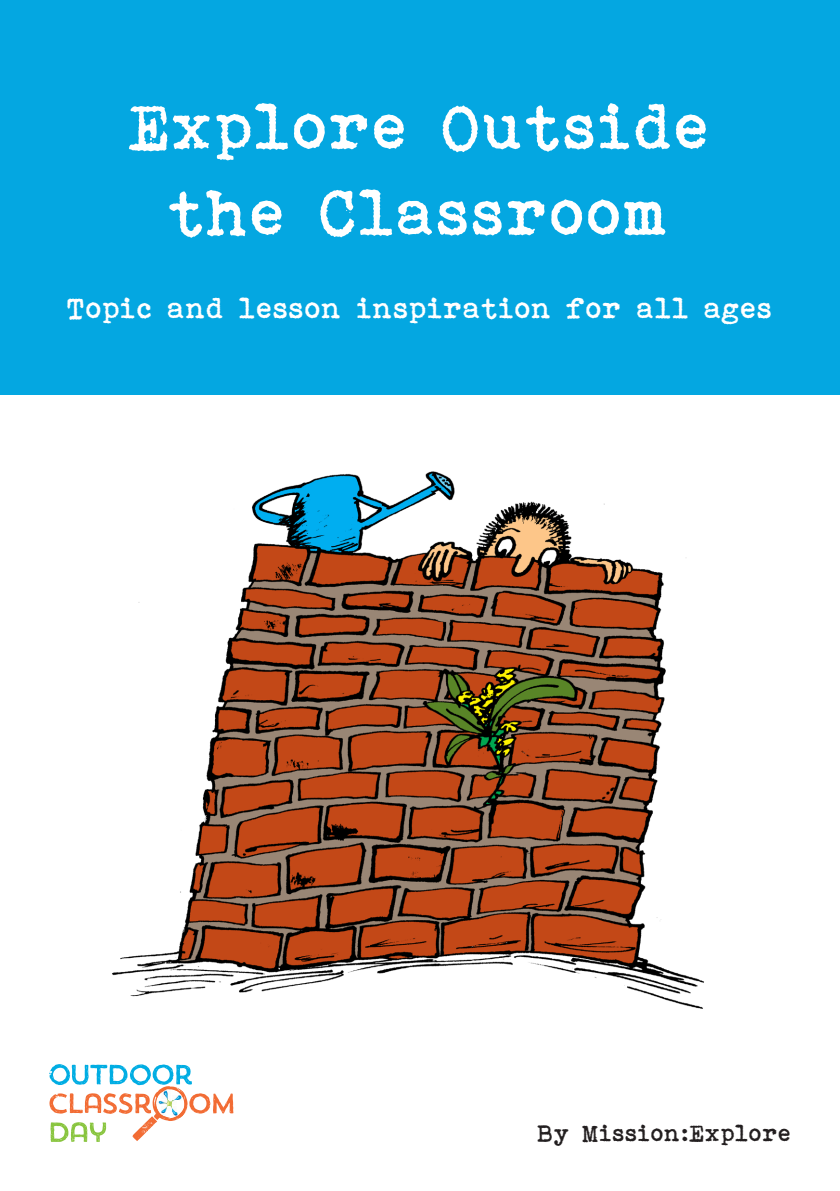
<style>
.page{position:relative;width:840px;height:1191px;background:#fff}
.page>*{position:absolute;margin:0;border:0;box-sizing:border-box;transform-origin:0 0}
.t1{font:66px/86px "Bohemian typewriter";color:#fff;text-align:center}
.Paragraph_Style_1{font:30px "Bohemian typewriter";color:#fff}
.author{font:24px "Bohemian typewriter";color:#231f20}
</style>
<div class="page">
<div style="left:0;top:0;width:839px;height:394px;background:#04a7e1"></div>
<img style="left:112px;top:471px;width:592px;height:538px">
<svg style="left:49px;top:1064px;width:184px;height:78px"></svg>
<p class="t1" style="left:129px;top:82px;width:584px">Explore Outside the Classroom</p>
<p class="Paragraph_Style_1" style="left:68px;top:291px;width:707px">Topic and lesson inspiration for all ages</p>
<p class="author" style="left:537px;top:1119px;width:255px">By Mission:Explore</p>
</div>
